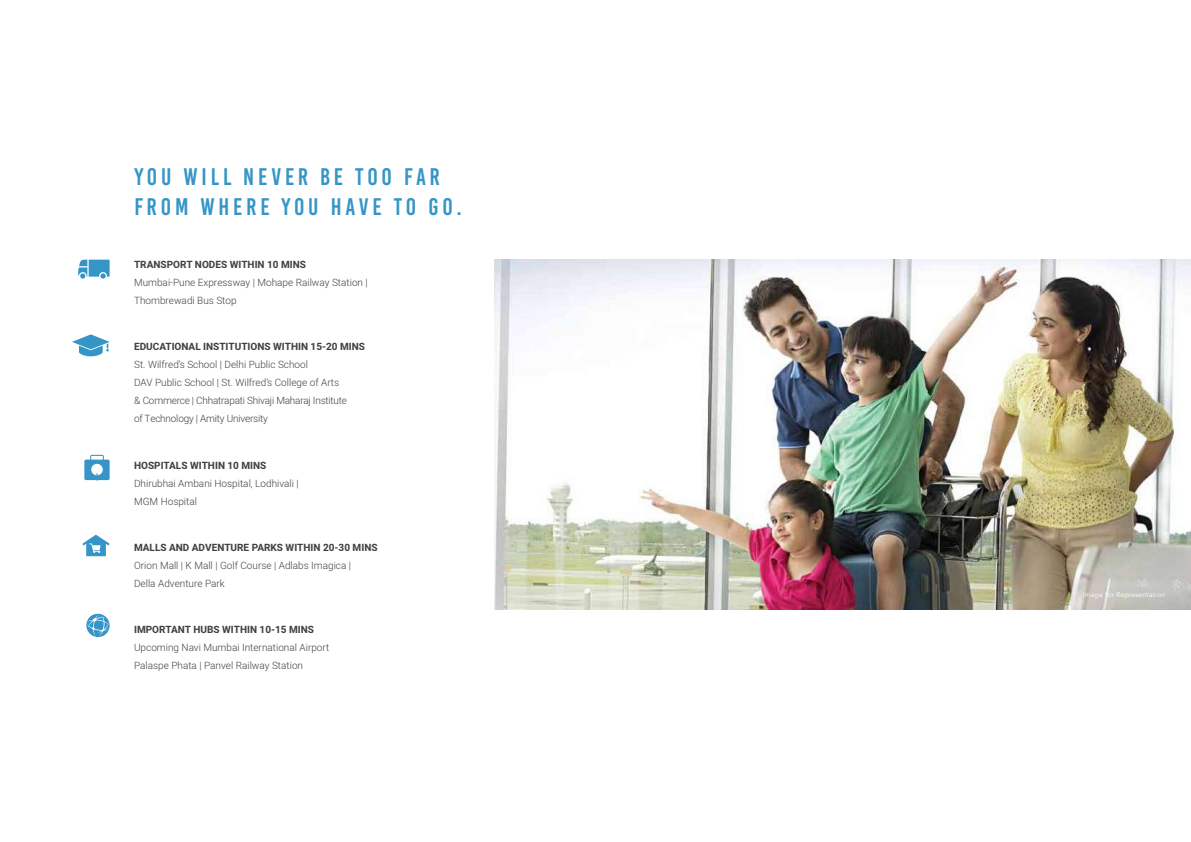
<style>
.page{position:relative;width:1191px;height:842px;background:#fff}
.page>*{position:absolute;margin:0;border:0;box-sizing:border-box;transform-origin:0 0}
.t1{font:24px/30px "Bebas Kai";letter-spacing:.16em;color:#3695c7}
.t2{font:300 10px/18px "Heebo";color:#414042}
.t3{font:700 10px "Heebo";color:#414042}
.t4{font:300 10px/18px "Heebo";letter-spacing:-.02em;color:#414042}
.t5{font:7px "Avenir";letter-spacing:.02em;color:#fff}
</style>
<div class="page">
<svg style="left:84px;top:455px;width:26px;height:26px"></svg>
<svg style="left:82px;top:535px;width:28px;height:21px"></svg>
<svg style="left:86px;top:614px;width:24px;height:23px"></svg>
<svg style="left:78px;top:260px;width:32px;height:19px"></svg>
<svg style="left:72px;top:334px;width:38px;height:23px"></svg>
<img style="left:494px;top:259px;width:697px;height:351px">
<h1 class="t1" style="left:134px;top:162px;width:329px">YOU WILL NEVER BE TOO FAR<br>FROM WHERE YOU HAVE TO GO.</h1>
<p class="t3" style="left:134px;top:257px;width:173px">TRANSPORT NODES WITHIN 10 MINS</p>
<p class="t2" style="left:134px;top:273px;width:235px">Mumbai-Pune Expressway | Mohape Railway Station |<br>Thombrewadi Bus Stop</p>
<p class="t3" style="left:134px;top:340px;width:232px">EDUCATIONAL INSTITUTIONS WITHIN 15-20 MINS</p>
<p class="t4" style="left:134px;top:355px;width:214px">St. Wilfred’s School | Delhi Public School<br>DAV Public School | St. Wilfred’s College of Arts &amp; Commerce | Chhatrapati Shivaji Maharaj Institute of Technology | Amity University</p>
<p class="t3" style="left:134px;top:458px;width:134px">HOSPITALS WITHIN 10 MINS</p>
<p class="t2" style="left:134px;top:474px;width:166px">Dhirubhai Ambani Hospital, Lodhivali |<br>MGM Hospital</p>
<p class="t3" style="left:134px;top:540px;width:245px">MALLS AND ADVENTURE PARKS WITHIN 20-30 MINS</p>
<p class="t2" style="left:134px;top:556px;width:218px">Orion Mall | K Mall | Golf Course | Adlabs Imagica |<br>Della Adventure Park</p>
<p class="t3" style="left:134px;top:623px;width:181px">IMPORTANT HUBS WITHIN 10-15 MINS</p>
<p class="t2" style="left:134px;top:638px;width:197px">Upcoming Navi Mumbai International Airport<br>Palaspe Phata | Panvel Railway Station</p>
<p class="t5" style="left:1082px;top:590px;width:84px">Image for Representation</p>
</div>
